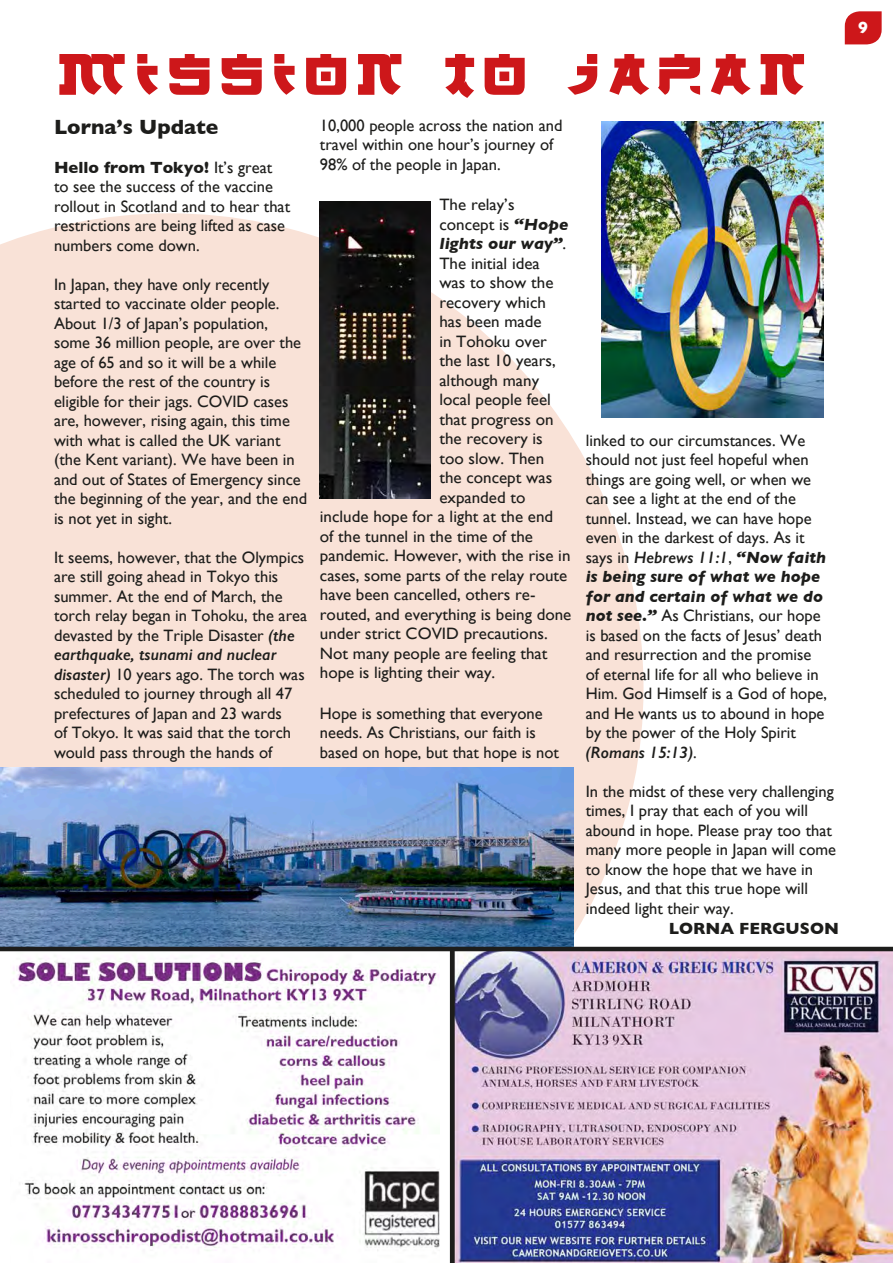
<style>
.page{position:relative;width:893px;height:1263px;background:#fff}
.page>*{position:absolute;margin:0;border:0;box-sizing:border-box;transform-origin:0 0}
.t1{font:51px "CS Takahashi D";color:#cd171a}
.t2{font:700 21px "Gill Sans";color:#1d1d1b}
.t3{font:16.5px/19.5px "Gill Sans";color:#1d1d1b}
.t4{font:italic 700 16.5px "Gill Sans";color:#1d1d1b}
.t5{font:700 16.5px "Gill Sans";color:#1d1d1b}
.t6{font:700 16.5px "Gill Sans";color:#fff}
.s1{font-weight:700}
.s2{font-weight:600;font-style:italic}
.s3{font-weight:700;font-style:italic}
.s4{font-weight:400;font-style:normal}
</style>
<div class="page">
<svg style="left:0;top:213px;width:643px;height:734px;background:#f9e5dc"></svg>
<img style="left:0;top:767px;width:573px;height:180px">
<img style="left:454px;top:951px;width:439px;height:312px">
<hr style="left:450px;top:948px;width:4px;height:315px;background:#1d1d1b">
<img style="left:13px;top:958px;width:427px;height:293px">
<hr style="left:0;top:947px;width:893px;height:4px;background:#1d1d1b">
<svg style="left:845px;top:11px;width:37px;height:33px"></svg>
<img style="left:320px;top:202px;width:111px;height:296px">
<img style="left:601px;top:122px;width:222px;height:296px">
<h1 class="t1" style="left:54px;top:42px;width:758px">MISSION TO JAPAN</h1>
<p class="t2" style="left:54px;top:110px;width:166px">Lorna’s Update</p>
<p class="t3" style="left:54px;top:157px;width:238px"><span class="s1">Hello from Tokyo!</span> It’s great to see the success of the vaccine rollout in Scotland and to hear that restrictions are being lifted as case numbers come down.</p>
<p class="t3" style="left:54px;top:274px;width:255px">In Japan, they have only recently started to vaccinate older people.<br>About 1/3 of Japan’s population, some 36 million people, are over the age of 65 and so it will be a while before the rest of the country is eligible for their jags. COVID cases are, however, rising again, this time with what is called the UK variant (the Kent variant). We have been in and out of States of Emergency since the beginning of the year, and the end is not yet in sight.</p>
<p class="t3" style="left:54px;top:547px;width:255px">It seems, however, that the Olympics are still going ahead in Tokyo this summer. At the end of March, the torch relay began in Tohoku, the area devasted by the Triple Disaster <span class="s2">(the earthquake, tsunami and nuclear disaster)</span> 10 years ago. The torch was scheduled to journey through all 47 prefectures of Japan and 23 wards<br>of Tokyo. It was said that the torch would pass through the hands of</p>
<p class="t3" style="left:320px;top:115px;width:244px">10,000 people across the nation and travel within one hour’s journey of<br>98% of the people in Japan.</p>
<p class="t3" style="left:439px;top:195px;width:77px">The relay’s</p>
<p class="t3" style="left:439px;top:214px;width:131px">concept is <span class="s3">“Hope</span></p>
<p class="t4" style="left:439px;top:234px;width:128px">lights our way”<span class="s4">.</span></p>
<p class="t3" style="left:439px;top:253px;width:102px">The initial idea</p>
<p class="t3" style="left:439px;top:273px;width:116px">was to show the</p>
<p class="t3" style="left:439px;top:292px;width:108px">recovery which</p>
<p class="t3" style="left:439px;top:312px;width:104px">has been made</p>
<p class="t3" style="left:439px;top:331px;width:109px">in Tohoku over</p>
<p class="t3" style="left:439px;top:351px;width:118px">the last 10 years,</p>
<p class="t3" style="left:439px;top:370px;width:101px">although many</p>
<p class="t3" style="left:439px;top:390px;width:113px">local people feel</p>
<p class="t3" style="left:439px;top:409px;width:116px">that progress on</p>
<p class="t3" style="left:439px;top:429px;width:105px">the recovery is</p>
<p class="t3" style="left:439px;top:448px;width:106px">too slow. Then</p>
<p class="t3" style="left:439px;top:468px;width:114px">the concept was</p>
<p class="t3" style="left:439px;top:487px;width:88px">expanded to</p>
<p class="t3" style="left:320px;top:507px;width:235px">include hope for a light at the end</p>
<p class="t3" style="left:320px;top:526px;width:215px">of the tunnel in the time of the</p>
<p class="t3" style="left:320px;top:546px;width:252px">pandemic. However, with the rise in</p>
<p class="t3" style="left:320px;top:565px;width:249px">cases, some parts of the relay route</p>
<p class="t3" style="left:320px;top:585px;width:217px">have been cancelled, others re-</p>
<p class="t3" style="left:320px;top:604px;width:253px">routed, and everything is being done</p>
<p class="t3" style="left:320px;top:624px;width:229px">under strict COVID precautions.</p>
<p class="t3" style="left:320px;top:643px;width:229px">Not many people are feeling that</p>
<p class="t3" style="left:320px;top:663px;width:177px">hope is lighting their way.</p>
<p class="t3" style="left:320px;top:703px;width:241px">Hope is something that everyone needs. As Christians, our faith is based on hope, but that hope is not</p>
<p class="t3" style="left:586px;top:430px;width:243px">linked to our circumstances. We should not just feel hopeful when things are going well, or when we can see a light at the end of the tunnel. Instead, we can have hope even in the darkest of days. As it says in <span class="s2">Hebrews 11:1</span>, <span class="s3">“Now faith is being sure of what we hope for and certain of what we do not see.”</span> As Christians, our hope is based on the facts of Jesus’ death and resurrection and the promise of eternal life for all who believe in<br>Him. God Himself is a God of hope, and He wants us to abound in hope by the power of the Holy Spirit <span class="s2">(Romans 15:13)</span>.</p>
<p class="t3" style="left:586px;top:781px;width:252px">In the midst of these very challenging times, I pray that each of you will abound in hope. Please pray too that many more people in Japan will come to know the hope that we have in<br>Jesus, and that this true hope will indeed light their way.</p>
<p class="t5" style="left:669px;top:915px;width:172px">LORNA FERGUSON</p>
<p class="t6" style="left:858px;top:14px;width:11px">9</p>
</div>
